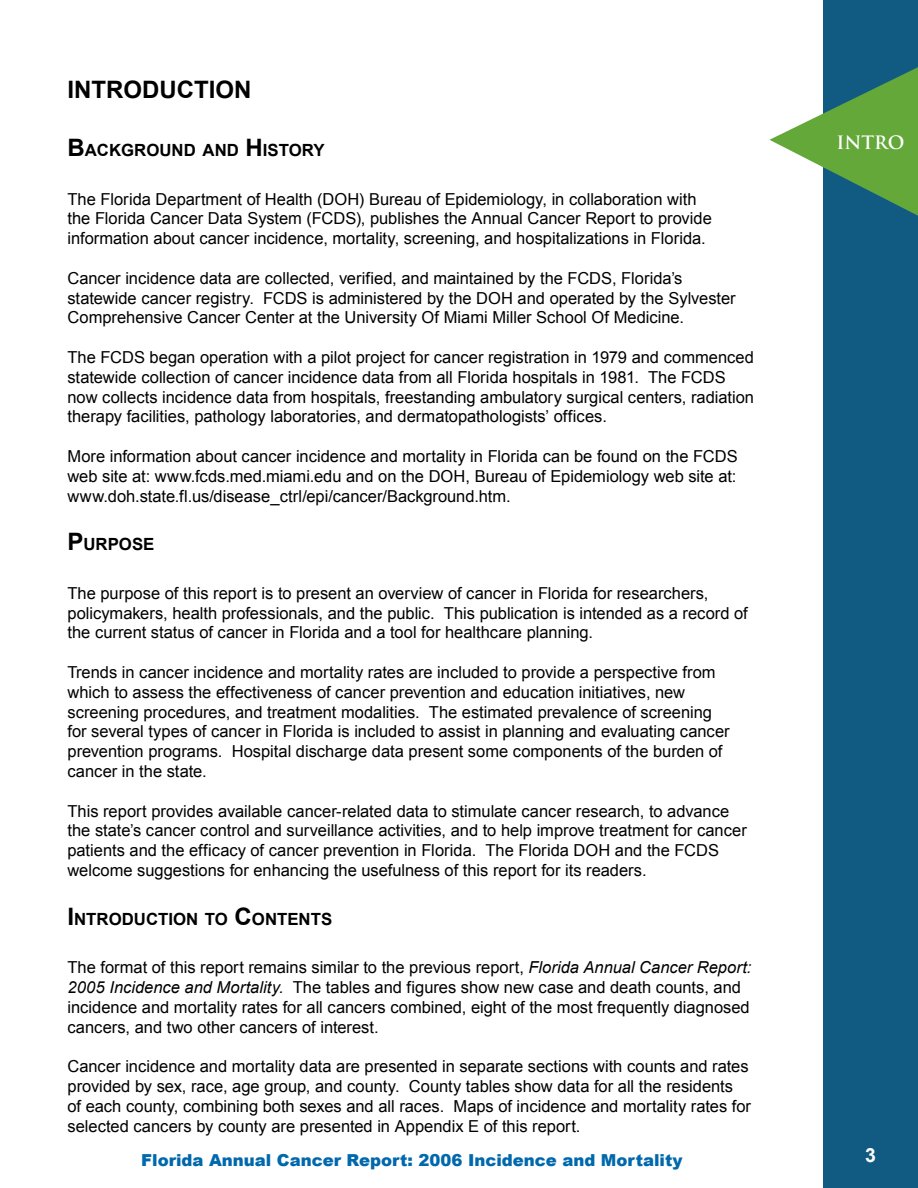
<style>
.page{position:relative;width:918px;height:1188px;background:#fff}
.page>*{position:absolute;margin:0;border:0;box-sizing:border-box;transform-origin:0 0}
.t1{font:700 24px "Arial";color:#000}
.t2{font:700 19.5px "Arial";color:#fff}
.t3{font:700 18px "Trajan Pro";color:#fff}
.t4{font:700 16.8px "Arial";color:#000}
.t5{font:16.5px/19.8px "Arial";color:#000}
.t6{font:900 16.5px "Arial";color:#0068ac}
.s1{font-size:24px}
.s2{font-style:italic}
</style>
<div class="page">
<div style="left:824px;top:0;width:94px;height:1188px;background:#115b83"></div>
<svg style="left:770px;top:54px;width:148px;height:175px"></svg>
<h1 class="t1" style="left:68px;top:74px;width:166px">INTRODUCTION</h1>
<p class="t4" style="left:68px;top:139px;width:259px"><span class="s1">B</span>ACKGROUND AND <span class="s1">H</span>ISTORY</p>
<p class="t5" style="left:68px;top:189px;width:646px">The Florida Department of Health (DOH) Bureau of Epidemiology, in collaboration with the Florida Cancer Data System (FCDS), publishes the Annual Cancer Report to provide information about cancer incidence, mortality, screening, and hospitalizations in Florida.</p>
<p class="t5" style="left:68px;top:268px;width:670px">Cancer incidence data are collected, verified, and maintained by the FCDS, Florida’s statewide cancer registry. FCDS is administered by the DOH and operated by the Sylvester<br>Comprehensive Cancer Center at the University Of Miami Miller School Of Medicine.</p>
<p class="t5" style="left:68px;top:348px;width:688px">The FCDS began operation with a pilot project for cancer registration in 1979 and commenced statewide collection of cancer incidence data from all Florida hospitals in 1981. The FCDS now collects incidence data from hospitals, freestanding ambulatory surgical centers, radiation therapy facilities, pathology laboratories, and dermatopathologists’ offices.</p>
<p class="t5" style="left:68px;top:447px;width:672px;text-align:justify">More information about cancer incidence and mortality in Florida can be found on the FCDS web site at: www.fcds.med.miami.edu and on the DOH, Bureau of Epidemiology web site at: www.doh.state.fl.us/disease_ctrl/epi/cancer/Background.htm.</p>
<p class="t4" style="left:68px;top:533px;width:88px"><span class="s1">P</span>URPOSE</p>
<p class="t5" style="left:68px;top:583px;width:682px">The purpose of this report is to present an overview of cancer in Florida for researchers, policymakers, health professionals, and the public. This publication is intended as a record of the current status of cancer in Florida and a tool for healthcare planning.</p>
<p class="t5" style="left:68px;top:663px;width:664px">Trends in cancer incidence and mortality rates are included to provide a perspective from which to assess the effectiveness of cancer prevention and education initiatives, new screening procedures, and treatment modalities. The estimated prevalence of screening for several types of cancer in Florida is included to assist in planning and evaluating cancer prevention programs. Hospital discharge data present some components of the burden of cancer in the state.</p>
<p class="t5" style="left:68px;top:801px;width:681px">This report provides available cancer-related data to stimulate cancer research, to advance the state’s cancer control and surveillance activities, and to help improve treatment for cancer patients and the efficacy of cancer prevention in Florida. The Florida DOH and the FCDS welcome suggestions for enhancing the usefulness of this report for its readers.</p>
<p class="t4" style="left:68px;top:908px;width:266px"><span class="s1">I</span> NTRODUCTION TO <span class="s1">C</span>ONTENTS</p>
<p class="t5" style="left:68px;top:958px;width:686px">The format of this report remains similar to the previous report, <span class="s2">Florida Annual Cancer Report:<br>2005 Incidence and Mortality.</span> The tables and figures show new case and death counts, and incidence and mortality rates for all cancers combined, eight of the most frequently diagnosed cancers, and two other cancers of interest.</p>
<p class="t5" style="left:68px;top:1057px;width:685px">Cancer incidence and mortality data are presented in separate sections with counts and rates provided by sex, race, age group, and county. County tables show data for all the residents<br>of each county, combining both sexes and all races. Maps of incidence and mortality rates for selected cancers by county are presented in Appendix E of this report.</p>
<p class="t3" style="left:836px;top:131px;width:70px">INTRO</p>
<p class="t6" style="left:141px;top:1148px;width:543px">Florida Annual Cancer Report: 2006 Incidence and Mortality</p>
<p class="t2" style="left:865px;top:1142px;width:12px">3</p>
</div>
